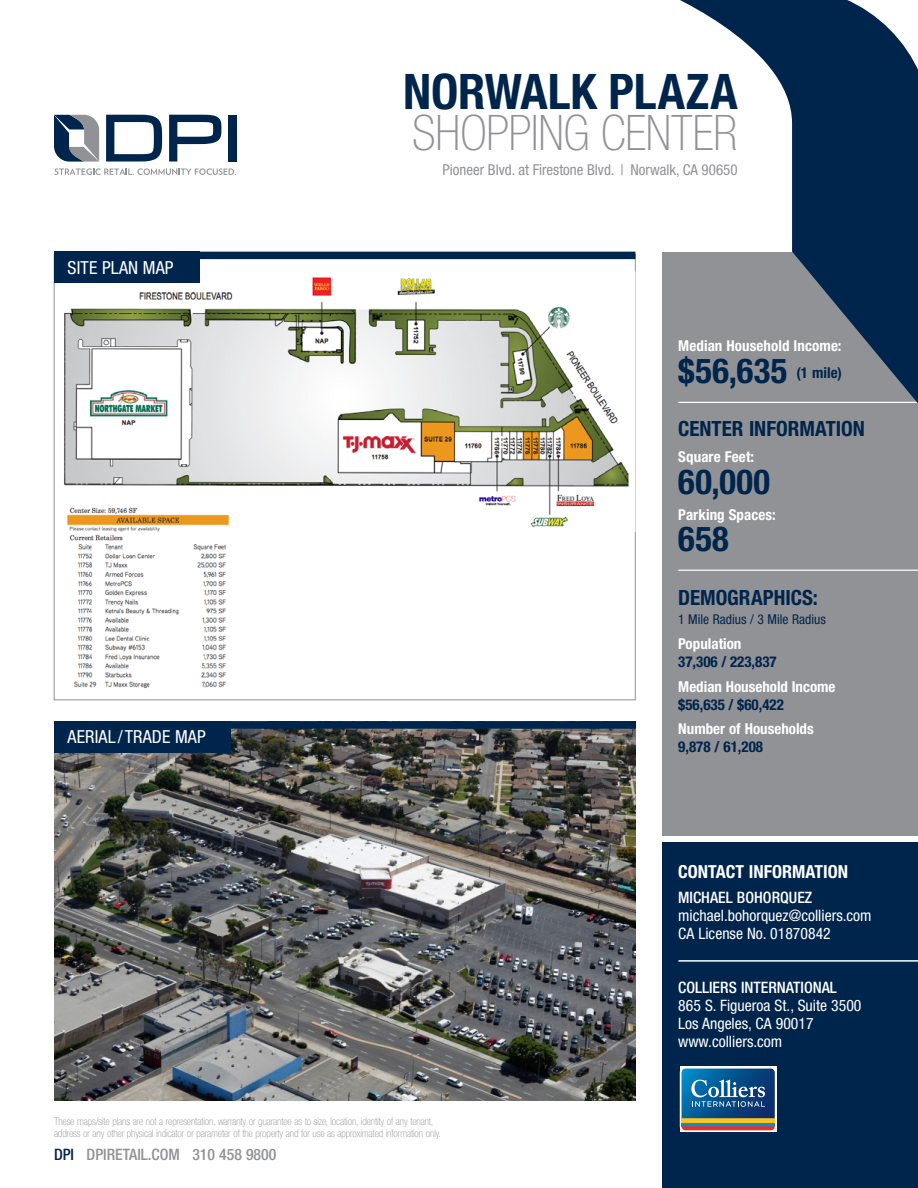
<style>
.page{position:relative;width:918px;height:1188px;background:#fff}
.page>*{position:absolute;margin:0;border:0;box-sizing:border-box;transform-origin:0 0}
.Property_Name_2{font:100 condensed 49.05px "Helvetica Neue LT Std";letter-spacing:-.005em;color:#919295}
.Property_Name_1{font:700 condensed 49.05px "Helvetica Neue LT Std";letter-spacing:-.005em;color:#00254c}
.t1{font:700 condensed 34.5px "Helvetica Neue LT Std";letter-spacing:.015em;color:#00254c}
.t2{font:700 condensed 21px "Helvetica Neue LT Std";color:#00254c}
.Label{font:condensed 18px "Helvetica Neue LT Std";letter-spacing:.01em;color:#fff}
.t3{font:700 condensed 18px "Helvetica Neue LT Std";color:#fff}
.t4{font:condensed 15.75px/18px "Helvetica Neue LT Std";color:#fff}
.t5{font:500 condensed 15.75px "Helvetica Neue LT Std";color:#919295}
.t6{font:700 condensed 15px/18px "Helvetica Neue LT Std";letter-spacing:.005em;color:#fff}
.Property_Address{font:condensed 15px "Helvetica Neue LT Std";color:#919295}
.t7{font:700 condensed 15px/18px "Helvetica Neue";color:#fff}
.t8{font:700 condensed 15px/18px "Helvetica Neue";color:#00254c}
.t9{font:700 condensed 15px "Helvetica Neue LT Std";color:#00254c}
.t10{font:condensed 13.5px "Helvetica Neue LT Std";color:#00254c}
.Disclaimer_Copy{font:100 condensed 10.5px/12px "Helvetica Neue LT Std";letter-spacing:-.01em;color:#919295}
.s1{color:#fff}
.s2{color:#00254c}
.s3{font-weight:500}
</style>
<div class="page">
<div style="left:662px;top:252px;width:256px;height:584px;background:#919295"></div>
<div style="left:662px;top:842px;width:256px;height:346px;background:#00254c"></div>
<svg style="left:678px;top:0;width:240px;height:404px"></svg>
<div style="left:228px;top:115px;width:9px;height:47px;background:#00254c"></div>
<svg style="left:54px;top:115px;width:182px;height:60px"></svg>
<img style="left:64px;top:277px;width:565px;height:251px">
<hr style="left:678px;top:960px;width:240px;height:2px;background:#fff">
<hr style="left:678px;top:570px;width:240px;height:1px;background:#fff">
<img style="left:54px;top:729px;width:581px;height:372px">
<div style="left:61px;top:499px;width:204px;height:47px;background:#fff"></div>
<img style="left:67px;top:507px;width:162px;height:181px">
<div style="left:198px;top:252px;width:437px;height:7px;background:#00254c"></div>
<div style="left:54px;top:252px;width:146px;height:31px;background:#00254c"></div>
<div style="left:211px;top:721px;width:424px;height:8px;background:#00254c"></div>
<div style="left:54px;top:721px;width:176px;height:32px;background:#00254c"></div>
<svg style="left:680px;top:1067px;width:97px;height:65px;background:#4e7895"></svg>
<p class="Label" style="left:68px;top:257px;width:108px">SITE PLAN MAP</p>
<p class="Label" style="left:68px;top:727px;width:140px">AERIAL/TRADE MAP</p>
<p class="Property_Name_1" style="left:403px;top:62px;width:336px">NORWALK PLAZA</p>
<p class="Property_Name_2" style="left:412px;top:105px;width:327px">SHOPPING CENTER</p>
<p class="Property_Address" style="left:443px;top:161px;width:296px">Pioneer Blvd. at Firestone Blvd. | Norwalk, CA 90650</p>
<p class="t6" style="left:678px;top:337px;width:165px">Median Household Income:</p>
<p class="t1" style="left:678px;top:350px;width:111px">$56,635</p>
<p class="t9" style="left:797px;top:364px;width:47px">(1 mile)</p>
<p class="t2" style="left:678px;top:416px;width:188px">CENTER INFORMATION</p>
<p class="t6" style="left:678px;top:448px;width:77px">Square Feet:</p>
<p class="t1" style="left:678px;top:461px;width:93px">60,000</p>
<p class="t6" style="left:678px;top:505px;width:99px">Parking Spaces:</p>
<p class="t1" style="left:678px;top:518px;width:52px">658</p>
<p class="t2" style="left:678px;top:585px;width:141px">DEMOGRAPHICS:</p>
<p class="t10" style="left:678px;top:612px;width:149px">1 Mile Radius / 3 Mile Radius</p>
<p class="t8" style="left:678px;top:634px;width:100px"><span class="s1">Population<br></span>37,306 / 223,837</p>
<p class="t7" style="left:678px;top:677px;width:159px">Median Household Income <span class="s2">$56,635 / $60,422</span></p>
<p class="t6" style="left:678px;top:720px;width:137px">Number of Households<br><span class="s2">9,878 / 61,208</span></p>
<p class="t3" style="left:678px;top:861px;width:172px">CONTACT INFORMATION</p>
<p class="t4" style="left:678px;top:889px;width:195px"><span class="s3">MICHAEL BOHORQUEZ </span>michael.bohorquez@colliers.com</p>
<p class="t4" style="left:678px;top:925px;width:154px">CA License No. 01870842</p>
<p class="t4" style="left:678px;top:979px;width:185px"><span class="s3">COLLIERS INTERNATIONAL<br></span>865 S. Figueroa St., Suite 3500<br>Los Angeles, CA 90017 www.colliers.com</p>
<p class="Disclaimer_Copy" style="left:54px;top:1115px;width:389px">These maps/site plans are not a representation, warranty or guarantee as to size, location, identity of any tenant, address or any other physical indicator or parameter of the property and for use as approximated information only.</p>
<p class="t5" style="left:54px;top:1145px;width:224px"><span class="s2">DPI</span> DPIRETAIL.COM 310 458 9800</p>
</div>
